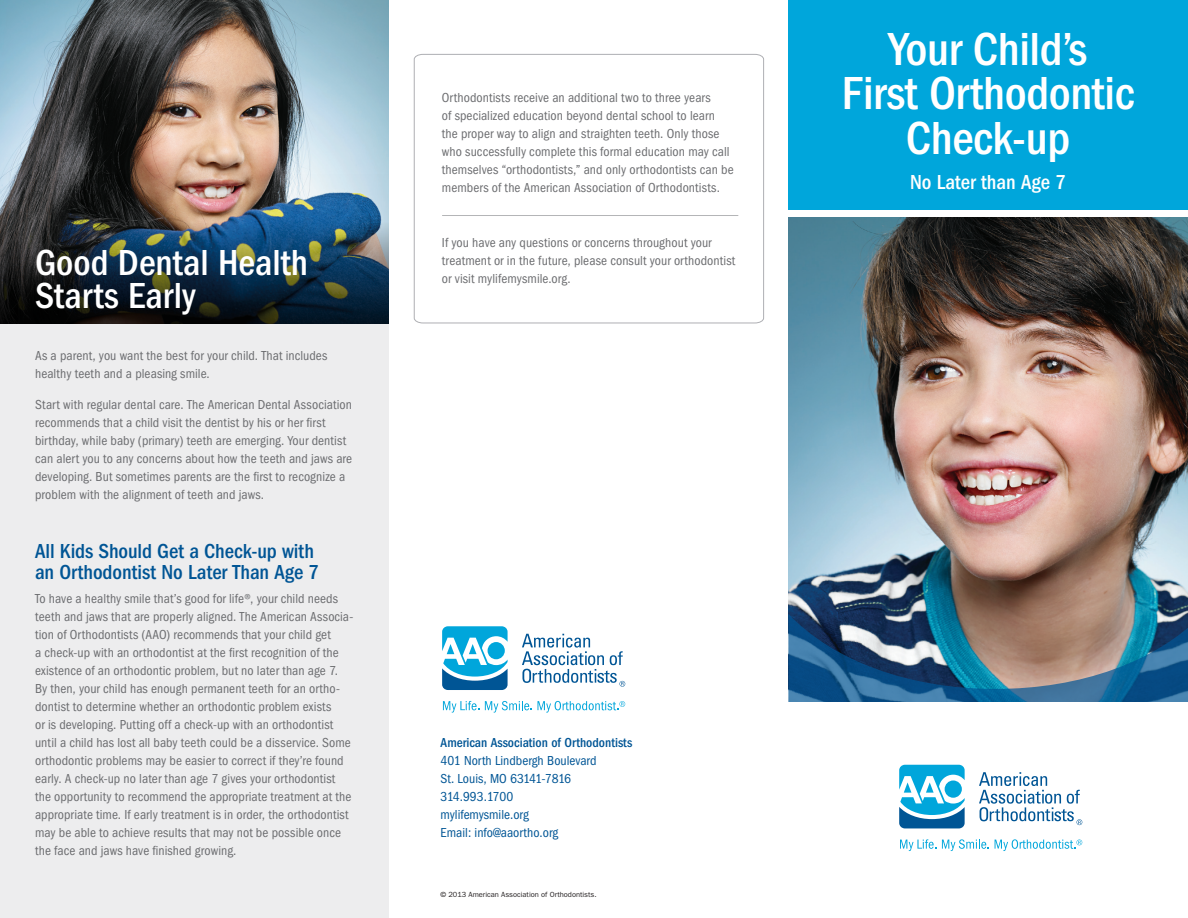
<style>
.page{position:relative;width:1188px;height:918px;background:#fff}
.page>*{position:absolute;margin:0;border:0;box-sizing:border-box;transform-origin:0 0}
.t1{font:500 condensed 48px/45px "ITC Franklin Gothic Std";letter-spacing:-.01em;color:#fff;text-align:center}
.t2{font:500 condensed 37.5px/33px "ITC Franklin Gothic Std";color:#fff}
.t3{font:500 condensed 21px/21px "ITC Franklin Gothic Std";letter-spacing:-.005em;color:#005595}
.t4{font:500 condensed 21px "ITC Franklin Gothic Std";color:#fff}
.t5{font:condensed 13.5px/18px "ITC Franklin Gothic Std";letter-spacing:.005em;color:#6c6d70}
.t6{font:condensed 13.5px/18px "Franklin Gothic";color:#005595}
.t7{font:500 condensed 13.5px "Franklin Gothic";color:#005595}
.t8{font:7.5px "ITC Franklin Gothic Std";color:#231f20}
</style>
<div class="page">
<div style="left:0;top:323px;width:389px;height:595px;background:#ededee"></div>
<img style="left:0;top:0;width:389px;height:175px">
<img style="left:0;top:175px;width:389px;height:149px">
<svg style="left:442px;top:626px;width:66px;height:64px"></svg>
<svg style="left:443px;top:701px;width:36px;height:12px"></svg>
<svg style="left:485px;top:701px;width:47px;height:12px"></svg>
<svg style="left:522px;top:634px;width:103px;height:53px"></svg>
<svg style="left:538px;top:701px;width:87px;height:12px"></svg>
<svg style="left:414px;top:54px;width:350px;height:270px"></svg>
<img style="left:788px;top:217px;width:400px;height:397px">
<svg style="left:788px;top:614px;width:400px;height:88px;background:#4f7088"></svg>
<div style="left:788px;top:0;width:400px;height:216px;background:#00a6db"></div>
<svg style="left:899px;top:765px;width:66px;height:63px"></svg>
<svg style="left:900px;top:839px;width:36px;height:12px"></svg>
<svg style="left:942px;top:839px;width:47px;height:12px"></svg>
<svg style="left:979px;top:772px;width:103px;height:53px"></svg>
<svg style="left:995px;top:839px;width:87px;height:12px"></svg>
<div style="left:788px;top:210px;width:400px;height:7px;background:#fff"></div>
<hr style="left:442px;top:215px;width:296px;height:1px;background:#939598">
<h2 class="t2" style="left:35px;top:246px;width:275px">Good Dental Health<br>Starts Early</h2>
<p class="t5" style="left:35px;top:347px;width:294px">As a parent, you want the best for your child. That includes healthy teeth and a pleasing smile.</p>
<p class="t5" style="left:35px;top:396px;width:319px">Start with regular dental care. The American Dental Association recommends that a child visit the dentist by his or her first birthday, while baby (primary) teeth are emerging. Your dentist can alert you to any concerns about how the teeth and jaws are developing. But sometimes parents are the first to recognize a problem with the alignment of teeth and jaws.</p>
<h3 class="t3" style="left:35px;top:540px;width:286px">All Kids Should Get a Check-up with an Orthodontist No Later Than Age 7</h3>
<p class="t5" style="left:35px;top:590px;width:320px">To have a healthy smile that’s good for life®, your child needs teeth and jaws that are properly aligned. The American Associa&shy;tion of Orthodontists (AAO) recommends that your child get<br>a check-up with an orthodontist at the first recognition of the existence of an orthodontic problem, but no later than age 7.<br>By then, your child has enough permanent teeth for an ortho&shy;dontist to determine whether an orthodontic problem exists<br>or is developing. Putting off a check-up with an orthodontist until a child has lost all baby teeth could be a disservice. Some orthodontic problems may be easier to correct if they’re found early. A check-up no later than age 7 gives your orthodontist the opportunity to recommend the appropriate treatment at the appropriate time. If early treatment is in order, the orthodontist may be able to achieve results that may not be possible once the face and jaws have finished growing.</p>
<p class="t5" style="left:442px;top:89px;width:293px">Orthodontists receive an additional two to three years<br>of specialized education beyond dental school to learn the proper way to align and straighten teeth. Only those who successfully complete this formal education may call themselves “orthodontists,” and only orthodontists can be members of the American Association of Orthodontists.</p>
<p class="t5" style="left:442px;top:234px;width:295px">If you have any questions or concerns throughout your treatment or in the future, please consult your orthodontist or visit mylifemysmile.org.</p>
<p class="t7" style="left:441px;top:735px;width:193px">American Association of Orthodontists</p>
<p class="t6" style="left:441px;top:752px;width:157px">401 North Lindbergh Boulevard<br>St. Louis, MO 63141-7816<br>314.993.1700 mylifemysmile.org<br>Email: info@aaortho.org</p>
<p class="t8" style="left:440px;top:890px;width:158px">© 2013 American Association of Orthodontists.</p>
<h1 class="t1" style="left:842px;top:26px;width:294px">Your Child’s<br>First Orthodontic<br>Check-up</h1>
<h3 class="t4" style="left:910px;top:170px;width:157px">No Later than Age 7</h3>
</div>
